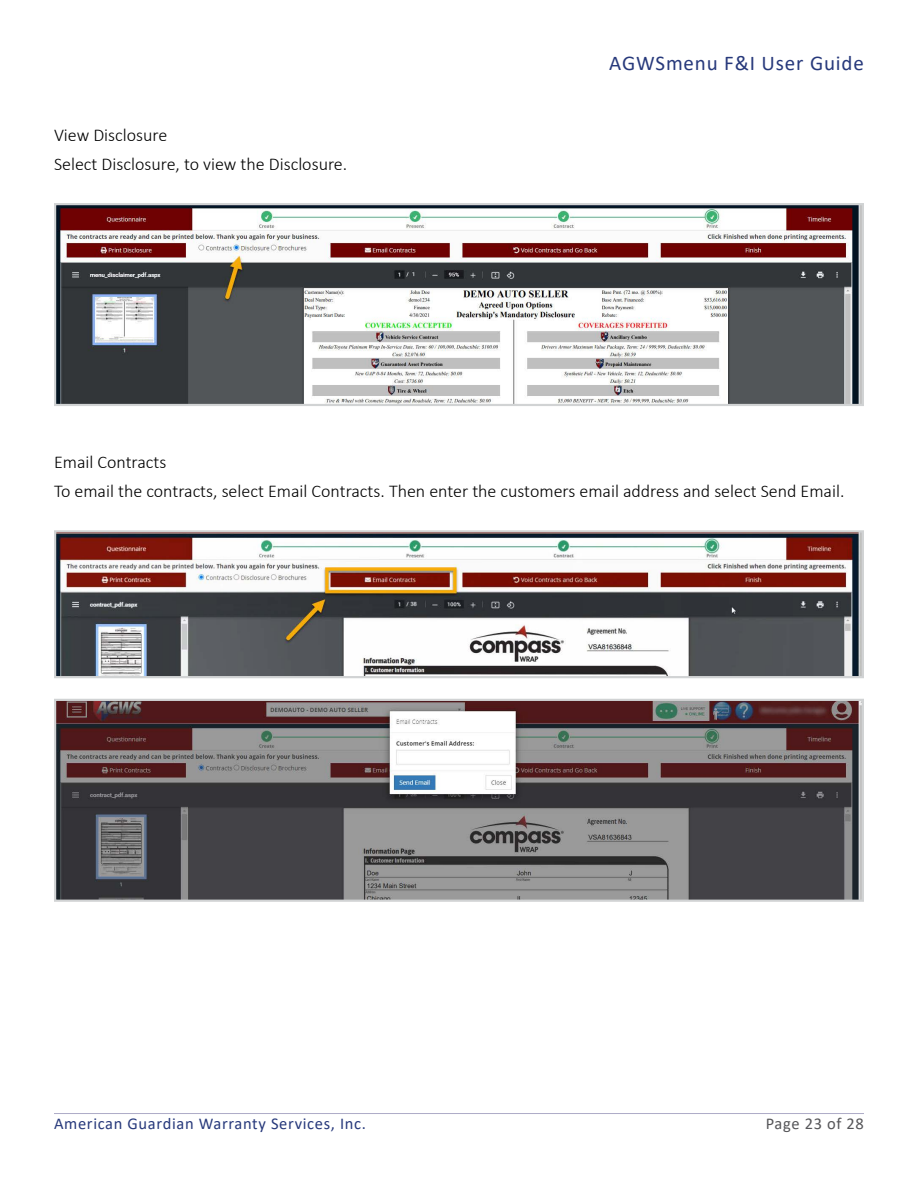
<style>
.page{position:relative;width:918px;height:1188px;background:#fff}
.page>*{position:absolute;margin:0;border:0;box-sizing:border-box;transform-origin:0 0}
.t1{font:21px "Calibri";letter-spacing:.04em;color:#27397b}
.t2{font:300 18px "Calibri";color:#000}
.t3{font:16.5px "Calibri";letter-spacing:.04em;color:#27397b}
.t4{font:16.5px "Calibri";letter-spacing:.04em;color:#565659}
</style>
<div class="page">
<hr style="left:54px;top:1113px;width:810px;height:1px;background:#adabc7">
<img style="left:57px;top:206px;width:804px;height:197px">
<div style="left:54px;top:203px;width:810px;height:203px;border:2px solid #d1d3d4"></div>
<img style="left:57px;top:533px;width:804px;height:142px">
<div style="left:54px;top:530px;width:810px;height:148px;border:2px solid #d1d3d4"></div>
<img style="left:57px;top:702px;width:804px;height:197px">
<div style="left:54px;top:699px;width:810px;height:203px;border:2px solid #d1d3d4"></div>
<p class="t2" style="left:54px;top:124px;width:115px">View Disclosure</p>
<p class="t2" style="left:54px;top:153px;width:295px">Select Disclosure, to view the Disclosure.</p>
<p class="t2" style="left:54px;top:451px;width:114px">Email Contracts</p>
<p class="t1" style="left:609px;top:49px;width:256px">AGWSmenu F&amp;I User Guide</p>
<p class="t2" style="left:54px;top:480px;width:792px">To email the contracts, select Email Contracts. Then enter the customers email address and select Send Email.</p>
<p class="t3" style="left:54px;top:1112px;width:313px">American Guardian Warranty Services, Inc.</p>
<p class="t4" style="left:766px;top:1112px;width:100px">Page 23 of 28</p>
</div>
